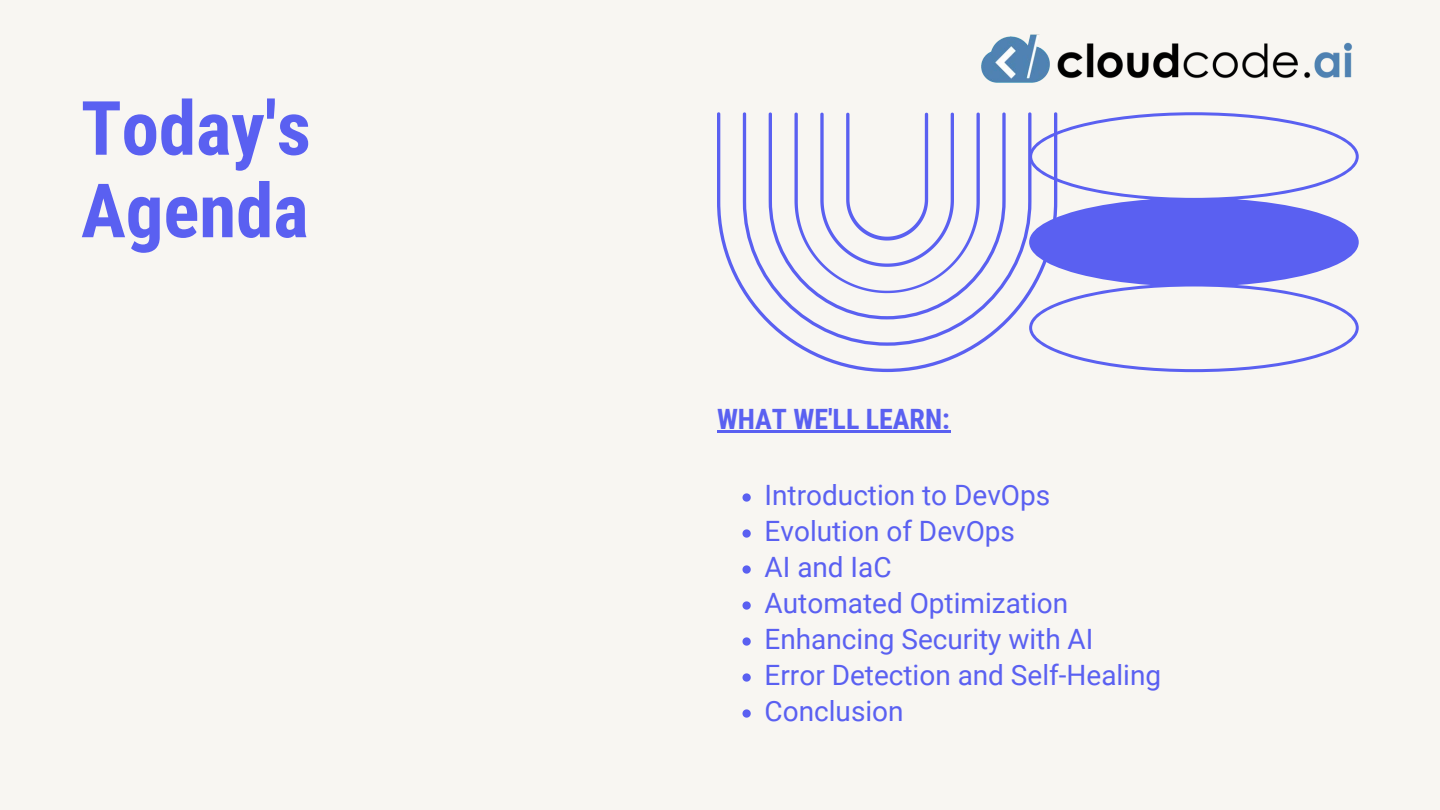
<style>
.page{position:relative;width:1440px;height:810px;background:#f8f6f2}
.page>*{position:absolute;margin:0;border:0;box-sizing:border-box;transform-origin:0 0}
.t1{font:700 75px/82.5px "Roboto Condensed";color:#5a60f1}
.t2{font:28px "Roboto";color:#5a60f1}
.t3{font:700 28px "Roboto Condensed";color:#5a60f1}
</style>
<div class="page">
<svg style="left:1057px;top:112px;width:302px;height:260px"></svg>
<svg style="left:717px;top:112px;width:340px;height:260px"></svg>
<svg style="left:742px;top:493px;width:9px;height:9px"></svg>
<svg style="left:742px;top:529px;width:9px;height:9px"></svg>
<svg style="left:742px;top:565px;width:9px;height:9px"></svg>
<svg style="left:742px;top:601px;width:9px;height:9px"></svg>
<svg style="left:742px;top:637px;width:9px;height:9px"></svg>
<svg style="left:742px;top:673px;width:9px;height:9px"></svg>
<svg style="left:742px;top:709px;width:9px;height:9px"></svg>
<hr style="left:717px;top:430px;width:233px;height:3px;background:#5a60f1">
<img style="left:981px;top:34px;width:371px;height:49px">
<h1 class="t1" style="left:81px;top:88px;width:231px">Today's<br>Agenda</h1>
<p class="t3" style="left:717px;top:403px;width:234px">WHAT WE'LL LEARN:</p>
<p class="t2" style="left:765px;top:479px;width:287px">Introduction to DevOps</p>
<p class="t2" style="left:765px;top:515px;width:252px">Evolution of DevOps</p>
<p class="t2" style="left:765px;top:551px;width:129px">AI and IaC</p>
<p class="t2" style="left:765px;top:587px;width:305px">Automated Optimization</p>
<h2 class="t2" style="left:765px;top:623px;width:330px">Enhancing Security with AI</h2>
<p class="t2" style="left:765px;top:659px;width:398px">Error Detection and Self-Healing</p>
<p class="t2" style="left:765px;top:695px;width:141px">Conclusion</p>
</div>
